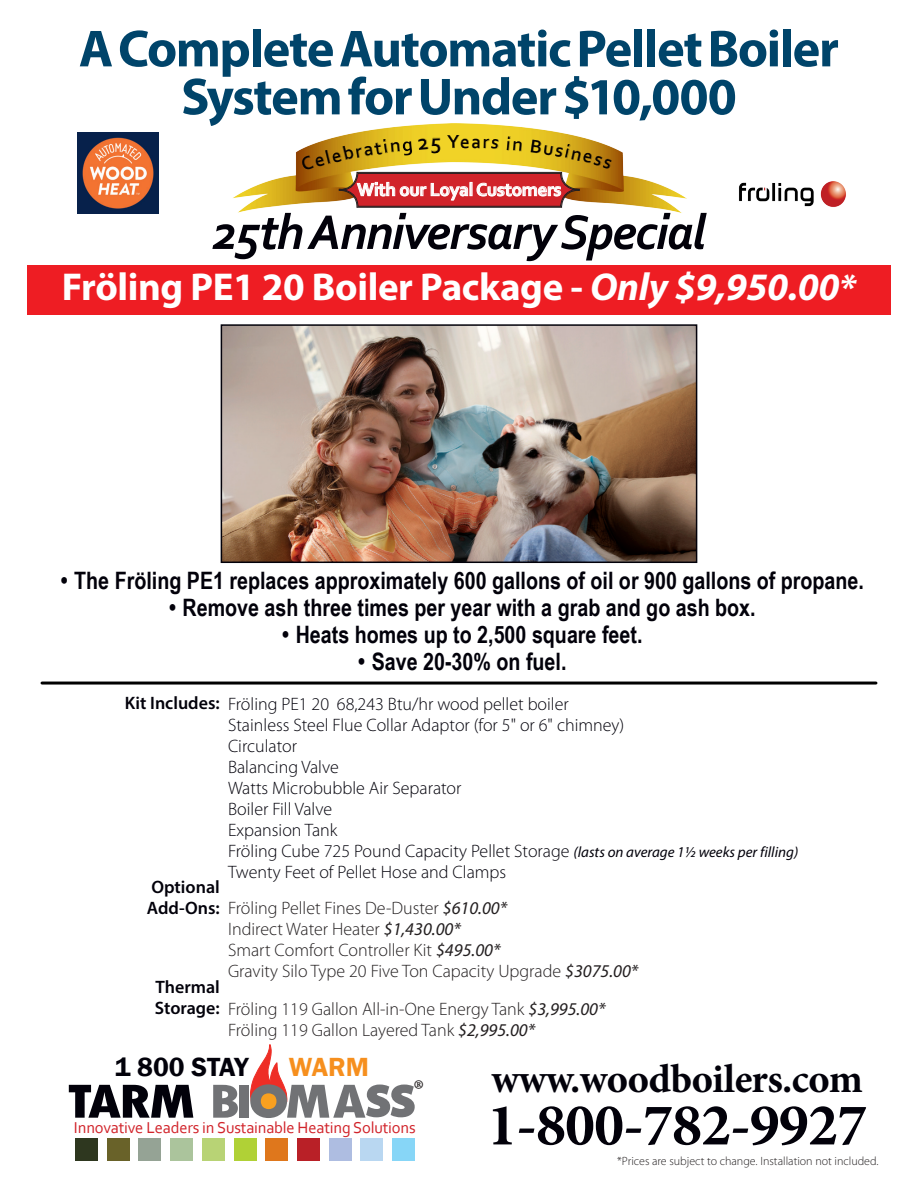
<style>
.page{position:relative;width:918px;height:1188px;background:#fff}
.page>*{position:absolute;margin:0;border:0;box-sizing:border-box;transform-origin:0 0}
.t1{font:700 60px "Minion Pro";letter-spacing:-.015em;color:#02010a}
.t2{font:700 52.5px/48px "Myriad Pro";letter-spacing:-.03em;color:#00446a;text-align:center}
.t3{font:italic 700 51px "Corbel";letter-spacing:-.03em;color:#02010a}
.t4{font:800 condensed 50.4px "Tw Cen";letter-spacing:-.04em;color:#02010a;scale:1.25 1}
.t5{font:700 40.5px "Minion Pro";letter-spacing:-.01em;color:#02010a}
.t6{font:700 39px "Myriad Pro";letter-spacing:-.01em;color:#fff}
.t7{font:33px "Minion Pro";color:#231f20}
.t8{font:600 27px "Franklin Gothic";color:#02010a}
.t9{font:600 27px "Franklin Gothic";color:#f68f1e}
.t10{font:700 24px "Arial Narrow";color:#02010a}
.t11{font:700 19.5px "Corbel";color:#080302}
.t12{font:700 18.75px "Corbel";letter-spacing:-.01em;color:#fff}
.t13{font:300 18px "Myriad Pro";color:#02010a}
.t14{font:300 18px/21px "Myriad Pro";color:#231f20}
.t15{font:600 18px/21px "Myriad Pro";color:#02010a}
.t16{font:16.5px "Corbel";letter-spacing:-.01em;color:#d1232a}
.t17{font:300 12px "Myriad Pro";color:#231f20}
.s1{font-style:italic}
.s2{font-style:italic;font-size:37.5px}
.s3{font-weight:400;font-style:italic;font-size:15px}
.s4{font-weight:400;font-style:italic}
.s5{color:#717275}
.s6{font-weight:700;font-stretch:normal;font-size:46.8px;color:#717275}
.s7{font-family:"Myriad Pro";font-weight:700;font-stretch:normal;font-size:42.9px;color:#717275}
</style>
<div class="page">
<img style="left:233px;top:176px;width:454px;height:37px">
<div style="left:287px;top:119px;width:339px;height:69px;background:#231f20;opacity:.5"></div>
<img style="left:739px;top:181px;width:107px;height:26px">
<img style="left:78px;top:133px;width:81px;height:81px">
<div style="left:27px;top:265px;width:864px;height:50px;background:#ee1d23"></div>
<img style="left:224px;top:327px;width:470px;height:233px">
<div style="left:221px;top:324px;width:476px;height:239px;border:2px solid #02010a"></div>
<svg style="left:250px;top:1044px;width:38px;height:74px"></svg>
<svg style="left:366px;top:1084px;width:49px;height:34px"></svg>
<div style="left:75px;top:1139px;width:23px;height:22px;background:#2e371f"></div>
<div style="left:107px;top:1139px;width:22px;height:22px;background:#696229"></div>
<div style="left:139px;top:1139px;width:22px;height:22px;background:#95a395"></div>
<div style="left:170px;top:1139px;width:23px;height:22px;background:#abc49c"></div>
<div style="left:202px;top:1139px;width:23px;height:22px;background:#b8d375"></div>
<div style="left:234px;top:1139px;width:22px;height:22px;background:#b0d136"></div>
<div style="left:266px;top:1139px;width:22px;height:22px;background:#df771c"></div>
<div style="left:297px;top:1139px;width:23px;height:22px;background:#b92027"></div>
<div style="left:329px;top:1139px;width:22px;height:22px;background:#aebde1"></div>
<div style="left:361px;top:1139px;width:22px;height:22px;background:#b9d7f1"></div>
<div style="left:392px;top:1139px;width:23px;height:22px;background:#87d6f7"></div>
<hr style="left:42px;top:682px;width:834px;height:3px;background:#000">
<svg style="left:301px;top:135px;width:311px;height:73px;background:#cd8a43"></svg>
<p class="t2" style="left:79px;top:23px;width:762px">A Complete Automatic Pellet Boiler<br>System for Under $10,000</p>
<p class="t11" style="left:312px;top:149px;width:41px;rotate:-14deg">eleb</p>
<p class="t11" style="left:353px;top:139px;width:35px;rotate:-9deg">rati</p>
<p class="t12" style="left:357px;top:178px;width:206px">With our Loyal Customers</p>
<p class="t3" style="left:212px;top:200px;width:496px">25th Anniversary Special</p>
<p class="t6" style="left:62px;top:262px;width:796px">Fröling PE1 20 Boiler Package - <span class="s1">Only $9,950.00</span><span class="s2">*</span></p>
<p class="t10" style="left:61px;top:562px;width:805px">• The Fröling PE1 replaces approximately 600 gallons of oil or 900 gallons of propane.</p>
<p class="t10" style="left:169px;top:589px;width:588px">• Remove ash three times per year with a grab and go ash box.</p>
<p class="t10" style="left:282px;top:616px;width:362px">• Heats homes up to 2,500 square feet.</p>
<p class="t10" style="left:358px;top:643px;width:210px">• Save 20-30% on fuel.</p>
<p class="t15" style="left:125px;top:692px;width:96px">Kit Includes:</p>
<p class="t15" style="left:151px;top:876px;width:70px">Optional</p>
<p class="t15" style="left:147px;top:897px;width:74px">Add-Ons:</p>
<p class="t15" style="left:155px;top:976px;width:66px">Thermal<br>Storage:</p>
<p class="t13" style="left:228px;top:693px;width:342px">Fröling PE1 20 68,243 Btu/hr wood pellet boiler</p>
<p class="t13" style="left:228px;top:714px;width:398px">Stainless Steel Flue Collar Adaptor (for 5" or 6" chimney)</p>
<p class="t13" style="left:228px;top:735px;width:71px">Circulator</p>
<p class="t13" style="left:228px;top:756px;width:112px">Balancing Valve</p>
<p class="t13" style="left:228px;top:777px;width:235px">Watts Microbubble Air Separator</p>
<p class="t13" style="left:228px;top:798px;width:106px">Boiler Fill Valve</p>
<p class="t13" style="left:228px;top:819px;width:111px">Expansion Tank</p>
<p class="t13" style="left:228px;top:840px;width:572px">Fröling Cube 725 Pound Capacity Pellet Storage <span class="s3">(lasts on average 1½ weeks per filling)</span></p>
<p class="t13" style="left:228px;top:861px;width:280px">Twenty Feet of Pellet Hose and Clamps</p>
<p class="t14" style="left:228px;top:897px;width:281px">Fröling Pellet Fines De-Duster <span class="s4">$610.00*</span></p>
<p class="t14" style="left:228px;top:918px;width:234px">Indirect Water Heater <span class="s4">$1,430.00*</span></p>
<p class="t14" style="left:228px;top:939px;width:412px">Smart Comfort Controller Kit <span class="s4">$495.00*<br></span>Gravity Silo Type 20 Five Ton Capacity Upgrade <span class="s4">$3075.00*</span></p>
<p class="t14" style="left:228px;top:998px;width:379px">Fröling 119 Gallon All-in-One Energy Tank <span class="s4">$3,995.00*</span></p>
<p class="t14" style="left:228px;top:1019px;width:309px">Fröling 119 Gallon Layered Tank <span class="s4">$2,995.00*</span></p>
<p class="t8" style="left:115px;top:1051px;width:135px">1 800 STAY</p>
<p class="t9" style="left:289px;top:1051px;width:82px">WARM</p>
<p class="t5" style="left:491px;top:1051px;width:373px">www.woodboilers.com</p>
<p class="t1" style="left:487px;top:1083px;width:381px">1-800-782-9927</p>
<p class="t7" style="left:413px;top:1069px;width:12px">®</p>
<p class="t4" style="left:68px;top:1072px;width:279px">TARM <span class="s5">BI</span><span class="s6">O</span><span class="s5">MA</span><span class="s7">SS</span></p>
<p class="t16" style="left:74px;top:1117px;width:343px">Innovative Leaders in Sustainable Heating Solutions</p>
<p class="t17" style="left:617px;top:1154px;width:263px">*Prices are subject to change. Installation not included.</p>
</div>
